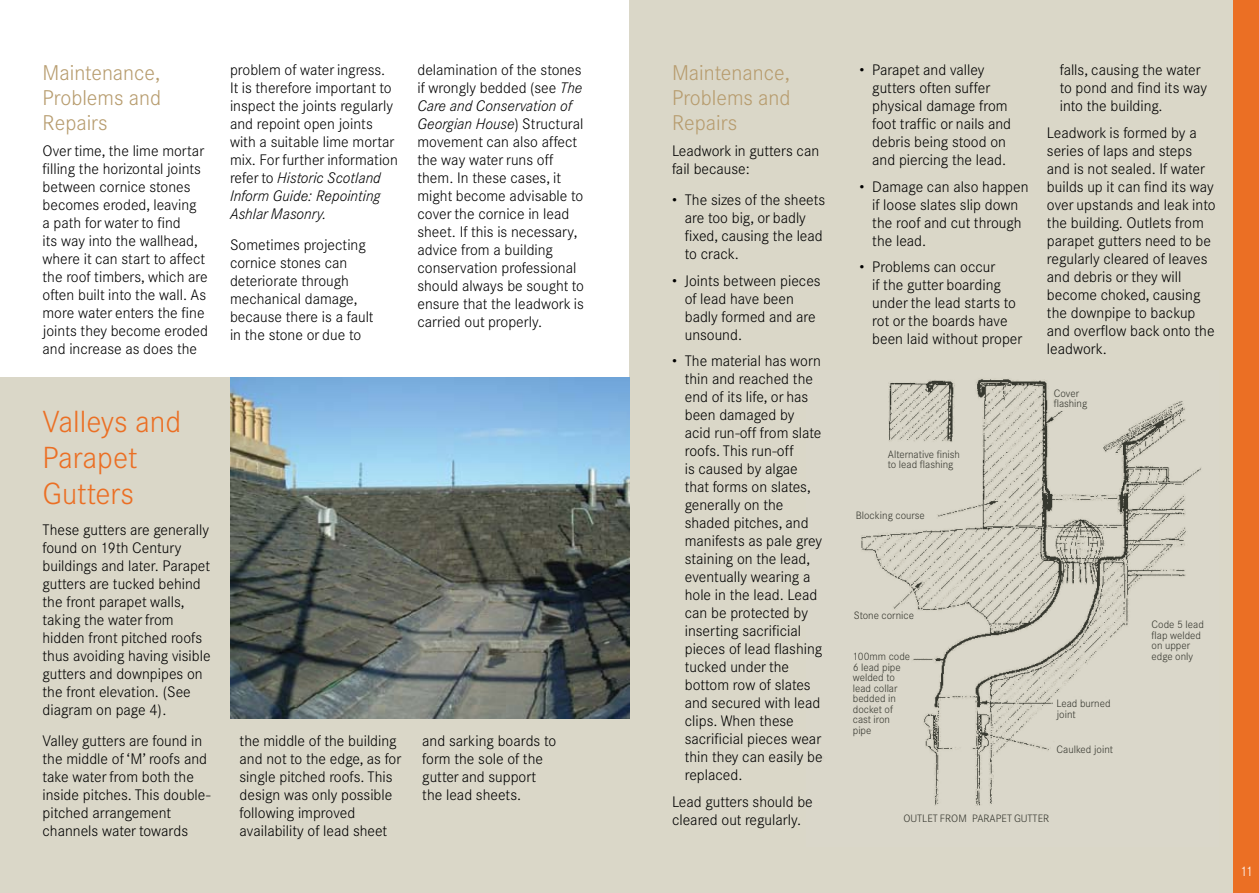
<style>
.page{position:relative;width:1259px;height:893px;background:#fff}
.page>*{position:absolute;margin:0;border:0;box-sizing:border-box;transform-origin:0 0}
.t1{font:300 30px/36px "Corporate Sans BQ";color:#eb6f24}
.t2{font:300 21px/25.2px "Corporate Sans BQ";color:#b79c6e;text-align:justify}
.t3{font:300 15px/18px "Corporate Sans BQ";color:#000}
.t4{font:300 13.5px "Corporate Sans BQ";color:#fff}
.t5{font:300 10.5px/10.5px "Corporate Sans BQ";color:#36372f}
.s1{font-style:italic}
</style>
<div class="page">
<div style="left:629px;top:0;width:630px;height:893px;background:#dad7c8"></div>
<div style="left:1233px;top:0;width:26px;height:893px;background:#eb6f24"></div>
<img style="left:822px;top:379px;width:379px;height:427px">
<div style="left:0;top:377px;width:629px;height:516px;background:#dad7c8"></div>
<img style="left:230px;top:378px;width:399px;height:341px">
<h2 class="t2" style="left:43px;top:60px;width:120px">Maintenance, Problems and Repairs</h2>
<p class="t3" style="left:43px;top:142px;width:167px">Over time, the lime mortar filling the horizontal joints between cornice stones becomes eroded, leaving<br>a path for water to find<br>its way into the wallhead, where it can start to affect the roof timbers, which are often built into the wall. As more water enters the fine joints they become eroded and increase as does the</p>
<p class="t3" style="left:230px;top:61px;width:169px">problem of water ingress.<br>It is therefore important to inspect the joints regularly and repoint open joints with a suitable lime mortar mix. For further information refer to <span class="s1">Historic Scotland<br>Inform Guide: Repointing<br>Ashlar Masonry.</span></p>
<p class="t3" style="left:230px;top:236px;width:145px">Sometimes projecting cornice stones can deteriorate through mechanical damage, because there is a fault in the stone or due to</p>
<p class="t3" style="left:417px;top:61px;width:168px">delamination of the stones if wrongly bedded (see <span class="s1">The<br>Care and Conservation of<br>Georgian House</span>) Structural movement can also affect the way water runs off them. In these cases, it might become advisable to cover the cornice in lead sheet. If this is necessary, advice from a building conservation professional should always be sought to ensure that the leadwork is carried out properly.</p>
<h1 class="t1" style="left:43px;top:404px;width:140px">Valleys and<br>Parapet<br>Gutters</h1>
<p class="t3" style="left:43px;top:521px;width:170px">These gutters are generally found on 19th Century buildings and later. Parapet gutters are tucked behind the front parapet walls, taking the water from hidden front pitched roofs thus avoiding having visible gutters and downpipes on the front elevation. (See diagram on page 4).</p>
<p class="t3" style="left:43px;top:732px;width:169px">Valley gutters are found in the middle of ‘M’ roofs and take water from both the inside pitches. This double&shy;pitched arrangement channels water towards</p>
<p class="t3" style="left:240px;top:731px;width:163px">the middle of the building and not to the edge, as for single pitched roofs. This design was only possible following improved availability of lead sheet</p>
<p class="t3" style="left:422px;top:731px;width:135px">and sarking boards to form the sole of the gutter and support the lead sheets.</p>
<h2 class="t2" style="left:672px;top:60px;width:120px">Maintenance, Problems and Repairs</h2>
<p class="t3" style="left:672px;top:142px;width:149px">Leadwork in gutters can fail because:</p>
<p class="t3" style="left:685px;top:191px;width:142px;text-indent:-13px">• The sizes of the sheets are too big, or badly fixed, causing the lead to crack.</p>
<p class="t3" style="left:685px;top:272px;width:137px;text-indent:-13px">• Joints between pieces of lead have been badly formed and are unsound.</p>
<p class="t3" style="left:685px;top:352px;width:139px;text-indent:-13px">• The material has worn thin and reached the end of its life, or has been damaged by acid run-off from slate roofs. This run-off<br>is caused by algae that forms on slates, generally on the shaded pitches, and manifests as pale grey staining on the lead, eventually wearing a hole in the lead. Lead can be protected by inserting sacrificial pieces of lead flashing tucked under the bottom row of slates and secured with lead clips. When these sacrificial pieces wear thin they can easily be replaced.</p>
<p class="t3" style="left:672px;top:793px;width:142px">Lead gutters should be cleared out regularly.</p>
<p class="t3" style="left:872px;top:61px;width:140px;text-indent:-13px">• Parapet and valley gutters often suffer physical damage from foot traffic or nails and debris being stood on and piercing the lead.</p>
<p class="t3" style="left:872px;top:177px;width:158px;text-indent:-13px">• Damage can also happen if loose slates slip down the roof and cut through the lead.</p>
<p class="t3" style="left:872px;top:258px;width:152px;text-indent:-13px">• Problems can occur<br>if the gutter boarding under the lead starts to rot or the boards have been laid without proper</p>
<p class="t5" style="left:888px;top:449px;width:74px">Alternative finish to lead flashing</p>
<p class="t5" style="left:856px;top:510px;width:71px">Blocking course</p>
<p class="t3" style="left:1059px;top:61px;width:149px">falls, causing the water to pond and find its way into the building.</p>
<p class="t3" style="left:1047px;top:123px;width:170px">Leadwork is formed by a series of laps and steps and is not sealed. If water builds up it can find its way over upstands and leak into the building. Outlets from parapet gutters need to be regularly cleared of leaves and debris or they will become choked, causing the downpipe to backup and overflow back onto the leadwork.</p>
<p class="t5" style="left:1053px;top:388px;width:35px">Cover flashing</p>
<p class="t5" style="left:853px;top:610px;width:62px">Stone cornice</p>
<p class="t5" style="left:853px;top:651px;width:59px">100mm code<br>6 lead pipe welded to lead collar bedded in docket of cast iron pipe</p>
<p class="t5" style="left:1056px;top:699px;width:56px">Lead burned joint</p>
<p class="t5" style="left:1056px;top:744px;width:58px">Caulked joint</p>
<p class="t5" style="left:903px;top:813px;width:147px">OUTLET FROM PARAPET GUTTER</p>
<p class="t5" style="left:1151px;top:619px;width:54px">Code 5 lead flap welded on upper edge only</p>
<p class="t4" style="left:1240px;top:863px;width:15px">11</p>
</div>
